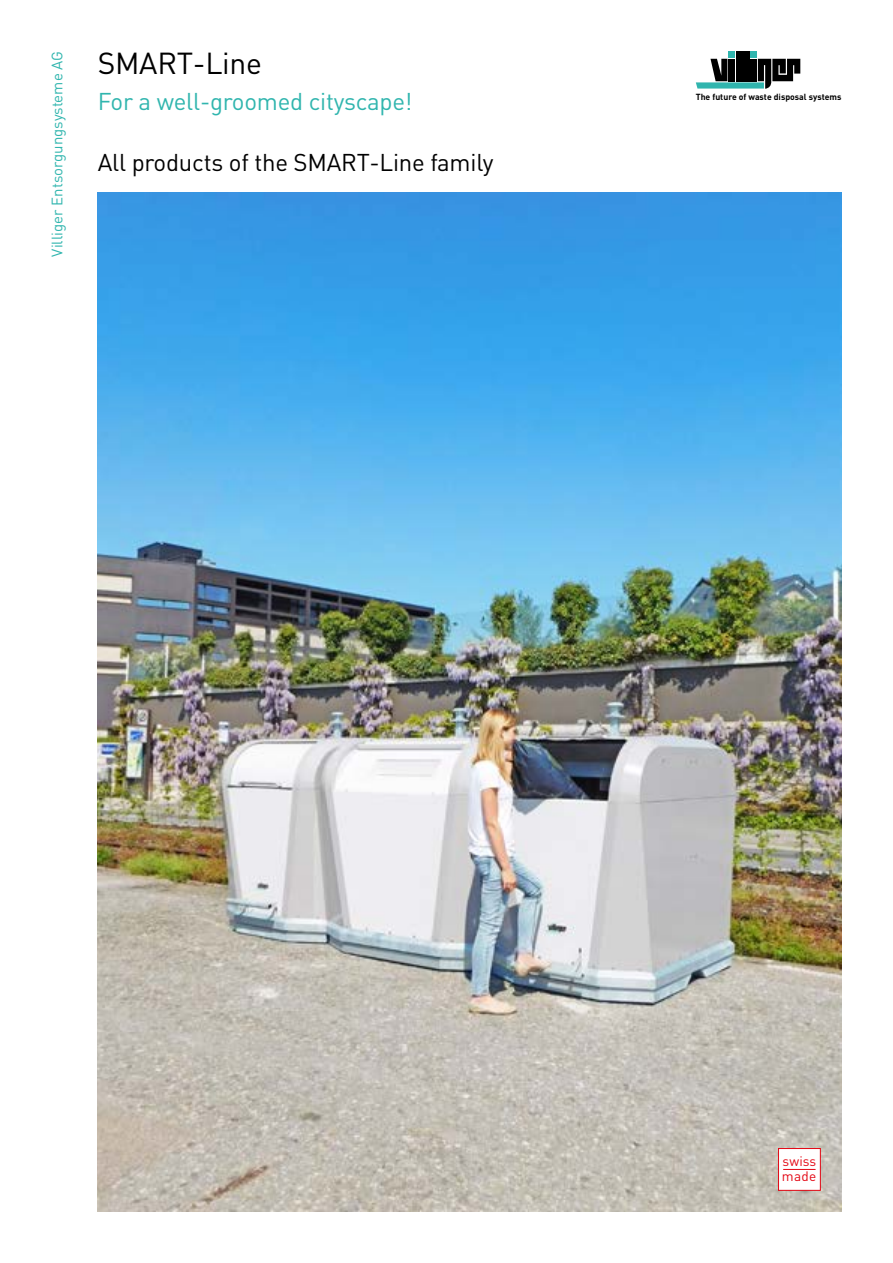
<style>
.page{position:relative;width:893px;height:1263px;background:#fff}
.page>*{position:absolute;margin:0;border:0;box-sizing:border-box;transform-origin:0 0}
.t1{font:30px "DIN Pro";letter-spacing:-.01em;color:#000}
.t2{font:24px "DIN Pro";letter-spacing:-.01em;color:#000}
.t3{font:24px "DIN Pro";letter-spacing:-.01em;color:#30b5ae}
.t4{font:15px "DIN Pro";color:#30b5ae}
.t5{font:13.5px/15px "DIN Pro";letter-spacing:.01em;color:#e30613}
.t6{font:700 8.7px "DIN Pro";color:#000}
</style>
<div class="page">
<img style="left:98px;top:193px;width:744px;height:1019px">
<div style="left:778px;top:1148px;width:42px;height:42px;background:#fff"></div>
<div style="left:778px;top:1148px;width:43px;height:43px;border:1px solid #e30613"></div>
<hr style="left:783px;top:1169px;width:33px;height:1px;background:#e30613">
<svg style="left:696px;top:51px;width:104px;height:38px"></svg>
<p class="t4" style="left:47px;top:256px;width:207px;rotate:-90deg">Villiger Entsorgungsysteme AG</p>
<p class="t1" style="left:98px;top:43px;width:166px">SMART-Line</p>
<p class="t3" style="left:98px;top:85px;width:316px">For a well-groomed cityscape!</p>
<p class="t2" style="left:98px;top:146px;width:397px">All products of the SMART-Line family</p>
<p class="t6" style="left:696px;top:91px;width:147px">The future of waste disposal systems</p>
<p class="t5" style="left:782px;top:1153px;width:36px">swiss made</p>
</div>
